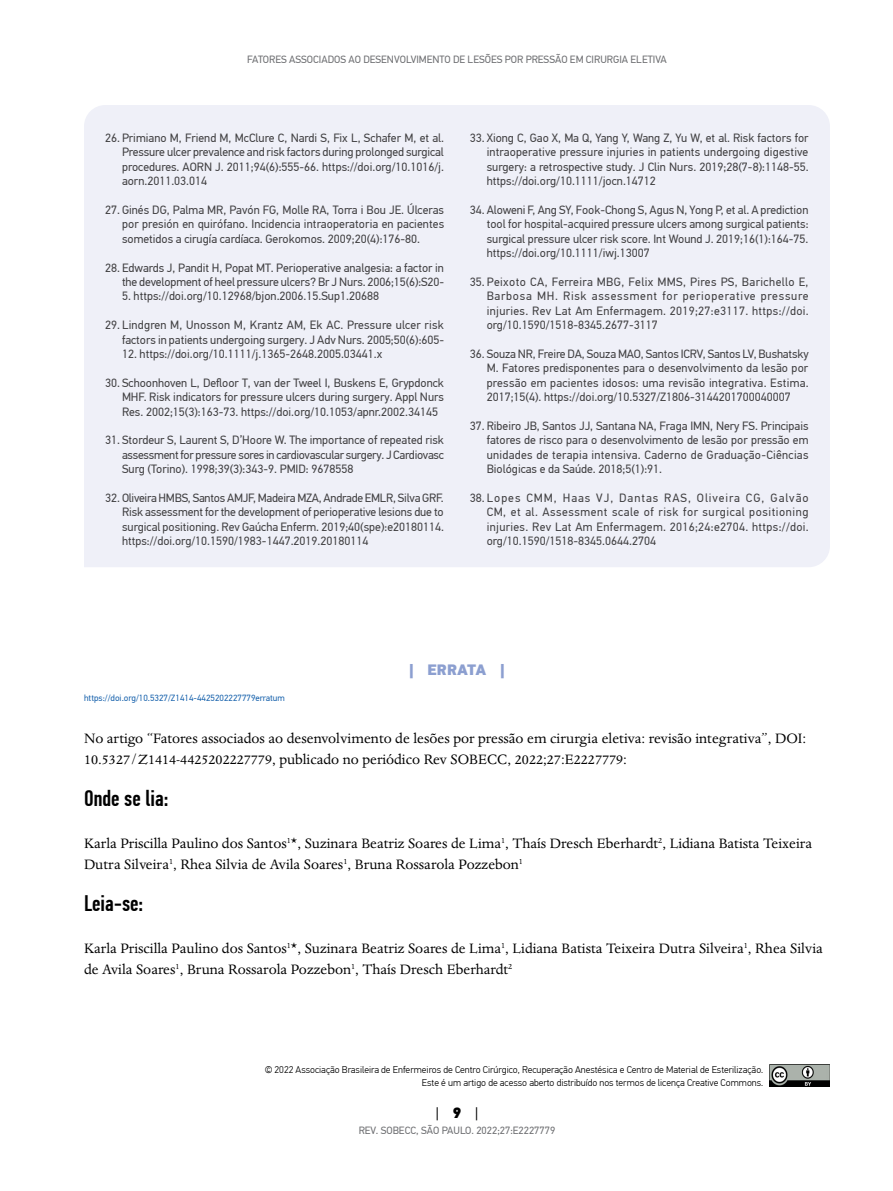
<style>
.page{position:relative;width:893px;height:1191px;background:#fff}
.page>*{position:absolute;margin:0;border:0;box-sizing:border-box;transform-origin:0 0}
.t1{font:500 22.5px "PF Din Text Comp Pro";color:#000}
.t2{font:15.75px/21px "Dante MT Std";color:#000}
.t3{font:900 15px "PF Din Text Pro";color:#8c9fd0}
.t4{font:15px "PF Din Text Pro";color:#000}
.t5{font:12px/14.4px "PF Din Text Pro";color:#414042;text-align:justify}
.t6{font:10.5px "PF Din Text Pro";color:#6d6e71}
.t7{font:300 9.75px/13.5px "PF Din Text Pro";color:#000;text-align:right}
.t8{font:9px "PF Din Text Pro";color:#1963ad}
.s1{font-weight:900}
</style>
<div class="page">
<div style="left:84px;top:105px;width:746px;height:462px;background:#eff0f8"></div>
<img style="left:769px;top:1065px;width:61px;height:21px">
<p class="t6" style="left:247px;top:53px;width:421px">FATORES ASSOCIADOS AO DESENVOLVIMENTO DE LESÕES POR PRESSÃO EM CIRURGIA ELETIVA</p>
<p class="t5" style="left:122px;top:131px;width:324px;text-indent:-17px">26. Primiano M, Friend M, McClure C, Nardi S, Fix L, Schafer M, et al.<br>Pressure ulcer prevalence and risk factors during prolonged surgical procedures. AORN J. 2011;94(6):555-66. https://doi.org/10.1016/j. aorn.2011.03.014</p>
<p class="t5" style="left:122px;top:203px;width:324px;text-indent:-17px">27. Ginés DG, Palma MR, Pavón FG, Molle RA, Torra i Bou JE. Úlceras por presión en quirófano. Incidencia intraoperatoria en pacientes sometidos a cirugía cardíaca. Gerokomos. 2009;20(4):176-80.</p>
<p class="t5" style="left:105px;top:260px;width:341px;text-align:right">28. Edwards J, Pandit H, Popat MT. Perioperative analgesia: a factor in the development of heel pressure ulcers? Br J Nurs. 2006;15(6):S20-</p>
<p class="t5" style="left:122px;top:289px;width:259px">5. https://doi.org/10.12968/bjon.2006.15.Sup1.20688</p>
<p class="t5" style="left:105px;top:318px;width:341px;text-align:right">29. Lindgren M, Unosson M, Krantz AM, Ek AC. Pressure ulcer risk factors in patients undergoing surgery. J Adv Nurs. 2005;50(6):605-</p>
<p class="t5" style="left:122px;top:347px;width:262px">12. https://doi.org/10.1111/j.1365-2648.2005.03441.x</p>
<p class="t5" style="left:122px;top:375px;width:323px;text-indent:-17px">30. Schoonhoven L, Defloor T, van der Tweel I, Buskens E, Grypdonck MHF. Risk indicators for pressure ulcers during surgery. Appl Nurs Res. 2002;15(3):163-73. https://doi.org/10.1053/apnr.2002.34145</p>
<p class="t5" style="left:122px;top:433px;width:323px;text-indent:-17px">31. Stordeur S, Laurent S, D’Hoore W. The importance of repeated risk assessment for pressure sores in cardiovascular surgery. J Cardiovasc Surg (Torino). 1998;39(3):343-9. PMID: 9678558</p>
<p class="t5" style="left:122px;top:491px;width:323px;text-indent:-17px">32. Oliveira HMBS, Santos AMJF, Madeira MZA, Andrade EMLR, Silva GRF.<br>Risk assessment for the development of perioperative lesions due to surgical positioning. Rev Gaúcha Enferm. 2019;40(spe):e20180114. https://doi.org/10.1590/1983-1447.2019.20180114</p>
<p class="t5" style="left:487px;top:131px;width:324px;text-indent:-17px">33. Xiong C, Gao X, Ma Q, Yang Y, Wang Z, Yu W, et al. Risk factors for intraoperative pressure injuries in patients undergoing digestive surgery: a retrospective study. J Clin Nurs. 2019;28(7-8):1148-55. https://doi.org/10.1111/jocn.14712</p>
<p class="t5" style="left:487px;top:203px;width:323px;text-indent:-17px">34. Aloweni F, Ang SY, Fook-Chong S, Agus N, Yong P, et al. A prediction tool for hospital-acquired pressure ulcers among surgical patients: surgical pressure ulcer risk score. Int Wound J. 2019;16(1):164-75. https://doi.org/10.1111/iwj.13007</p>
<p class="t5" style="left:487px;top:275px;width:323px;text-indent:-17px">35. Peixoto CA, Ferreira MBG, Felix MMS, Pires PS, Barichello E, Barbosa MH. Risk assessment for perioperative pressure injuries. Rev Lat Am Enfermagem. 2019;27:e3117. https://doi. org/10.1590/1518-8345.2677-3117</p>
<p class="t5" style="left:487px;top:347px;width:323px;text-indent:-17px">36. Souza NR, Freire DA, Souza MAO, Santos ICRV, Santos LV, Bushatsky M. Fatores predisponentes para o desenvolvimento da lesão por pressão em pacientes idosos: uma revisão integrativa. Estima.<br>2017;15(4). https://doi.org/10.5327/Z1806-3144201700040007</p>
<p class="t5" style="left:487px;top:419px;width:323px;text-indent:-17px">37. Ribeiro JB, Santos JJ, Santana NA, Fraga IMN, Nery FS. Principais fatores de risco para o desenvolvimento de lesão por pressão em unidades de terapia intensiva. Caderno de Graduação-Ciências Biológicas e da Saúde. 2018;5(1):91.</p>
<p class="t5" style="left:487px;top:491px;width:323px;text-indent:-17px">38.Lopes CMM, Haas VJ, Dantas RAS, Oliveira CG, Galvão CM, et al. Assessment scale of risk for surgical positioning injuries. Rev Lat Am Enfermagem. 2016;24:e2704. https://doi. org/10.1590/1518-8345.0644.2704</p>
<p class="t3" style="left:409px;top:660px;width:97px">| ERRATA |</p>
<p class="t8" style="left:84px;top:692px;width:202px">https://doi.org/10.5327/Z1414-4425202227779erratum</p>
<h2 class="t2" style="left:84px;top:727px;width:724px">No artigo “Fatores associados ao desenvolvimento de lesões por pressão em cirurgia eletiva: revisão integrativa”, DOI:<br>10.5327/Z1414-4425202227779, publicado no periódico Rev SOBECC, 2022;27:E2227779:</h2>
<h1 class="t1" style="left:84px;top:785px;width:86px">Onde se lia:</h1>
<h2 class="t2" style="left:84px;top:832px;width:730px">Karla Priscilla Paulino dos Santos<sup>1</sup>*, Suzinara Beatriz Soares de Lima<sup>1</sup>, Thaís Dresch Eberhardt<sup>2</sup>, Lidiana Batista Teixeira<br>Dutra Silveira<sup>1</sup>, Rhea Silvia de Avila Soares<sup>1</sup>, Bruna Rossarola Pozzebon<sup>1</sup></h2>
<h1 class="t1" style="left:84px;top:890px;width:61px">Leia-se:</h1>
<h2 class="t2" style="left:84px;top:937px;width:740px">Karla Priscilla Paulino dos Santos<sup>1</sup>*, Suzinara Beatriz Soares de Lima<sup>1</sup>, Lidiana Batista Teixeira Dutra Silveira<sup>1</sup>, Rhea Silvia de Avila Soares<sup>1</sup>, Bruna Rossarola Pozzebon<sup>1</sup>, Thaís Dresch Eberhardt<sup>2</sup></h2>
<p class="t7" style="left:265px;top:1063px;width:500px">© 2022 Associação Brasileira de Enfermeiros de Centro Cirúrgico, Recuperação Anestésica e Centro de Material de Esterilização.<br>Este é um artigo de acesso aberto distribuído nos termos de licença Creative Commons.</p>
<p class="t4" style="left:436px;top:1103px;width:44px">| <span class="s1">9</span> |</p>
<p class="t6" style="left:359px;top:1124px;width:198px">REV. SOBECC, SÃO PAULO. 2022;27:E2227779</p>
</div>
